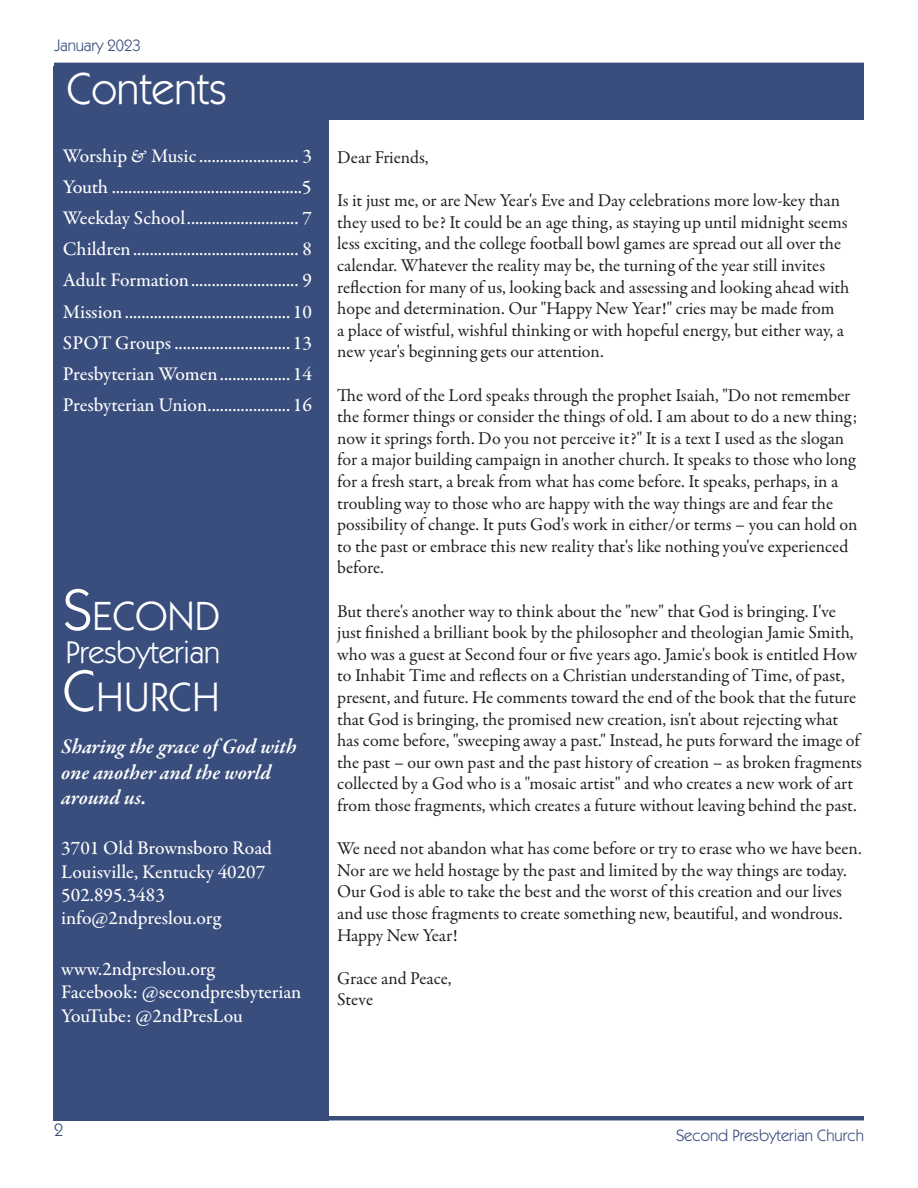
<style>
.page{position:relative;width:918px;height:1188px;background:#fff}
.page>*{position:absolute;margin:0;border:0;box-sizing:border-box;transform-origin:0 0}
.t1{font:45px "ITC Kabel Std";color:#fff}
.t2{font:40.95px "ITC Kabel Std";letter-spacing:.005em;color:#fff}
.t3{font:31.5px "ITC Kabel Std";letter-spacing:-.005em;color:#fff}
.t4{font:italic 600 21px/25.2px "Garamond Premr Pro";letter-spacing:-.005em;color:#fff}
.t5{font:500 19.5px/31.2px "Garamond Premr Pro";color:#fff}
.t6{font:18.15px/21.6px "Garamond Premr Pro";color:#241f1f}
.t7{font:18px "ITC Kabel Std";color:#3a4e7e}
.t8{font:16.5px "ITC Kabel Std";color:#3a4e7e}
.s1{font-size:58.5px}
.s2{font-size:22.5px;color:#fff}
</style>
<div class="page">
<hr style="left:54px;top:63px;width:810px;height:4px;background:#3a4e7e">
<div style="left:53px;top:117px;width:276px;height:1003px;background:#3a4e7e"></div>
<div style="left:53px;top:66px;width:811px;height:54px;background:#3a4e7e"></div>
<hr style="left:54px;top:1116px;width:810px;height:4px;background:#3a4e7e">
<p class="t8" style="left:54px;top:36px;width:88px">January 2023</p>
<h1 class="t1" style="left:67px;top:62px;width:162px">Contents</h1>
<p class="t5" style="left:63px;top:140px;width:251px;text-align:justify">Worship &amp; Music........................ 3<br>Youth ..............................................5<br>Weekday School........................... 7<br>Children........................................ 8<br>Adult Formation.......................... 9<br>Mission ........................................ 10<br>SPOT Groups ............................ 13<br>Presbyterian Women................. 14<br>Presbyterian Union.................... 16</p>
<h2 class="t2" style="left:63px;top:592px;width:159px"><span class="s1">S</span>ECOND</h2>
<h3 class="t3" style="left:66px;top:634px;width:156px">Presbyterian</h3>
<h2 class="t2" style="left:63px;top:673px;width:159px"><span class="s1">C</span>HURCH</h2>
<p class="t4" style="left:61px;top:735px;width:237px">Sharing the grace of God with one another and the world around us.</p>
<p class="t5" style="left:61px;top:837px;width:212px;line-height:23.4px">3701 Old Brownsboro Road<br>Louisville, Kentucky 40207<br>502.895.3483 info@2ndpreslou.org</p>
<p class="t5" style="left:61px;top:957px;width:242px;line-height:23.4px">www.2ndpreslou.org<br>Facebook: @secondpresbyterian<br>YouTube: @2ndPresLou</p>
<p class="t6" style="left:337px;top:147px;width:93px">Dear Friends,</p>
<p class="t6" style="left:337px;top:190px;width:514px">Is it just me, or are New Year's Eve and Day celebrations more low-key than they used to be? It could be an age thing, as staying up until midnight seems less exciting, and the college football bowl games are spread out all over the calendar. Whatever the reality may be, the turning of the year still invites reflection for many of us, looking back and assessing and looking ahead with hope and determination. Our "Happy New Year!" cries may be made from<br>a place of wistful, wishful thinking or with hopeful energy, but either way, a new year's beginning gets our attention.</p>
<p class="t6" style="left:337px;top:385px;width:522px">The word of the Lord speaks through the prophet Isaiah, "Do not remember the former things or consider the things of old. I am about to do a new thing; now it springs forth. Do you not perceive it?" It is a text I used as the slogan for a major building campaign in another church. It speaks to those who long for a fresh start, a break from what has come before. It speaks, perhaps, in a troubling way to those who are happy with the way things are and fear the possibility of change. It puts God's work in either/or terms – you can hold on to the past or embrace this new reality that's like nothing you've experienced before.</p>
<p class="t6" style="left:337px;top:601px;width:526px">But there's another way to think about the "new" that God is bringing. I've just finished a brilliant book by the philosopher and theologian Jamie Smith, who was a guest at Second four or five years ago. Jamie's book is entitled How to Inhabit Time and reflects on a Christian understanding of Time, of past, present, and future. He comments toward the end of the book that the future that God is bringing, the promised new creation, isn't about rejecting what has come before, "sweeping away a past." Instead, he puts forward the image of the past – our own past and the past history of creation – as broken fragments collected by a God who is a "mosaic artist" and who creates a new work of art from those fragments, which creates a future without leaving behind the past.</p>
<p class="t6" style="left:337px;top:838px;width:526px">We need not abandon what has come before or try to erase who we have been.<br>Nor are we held hostage by the past and limited by the way things are today.<br>Our God is able to take the best and the worst of this creation and our lives and use those fragments to create something new, beautiful, and wondrous.<br>Happy New Year!</p>
<p class="t6" style="left:337px;top:968px;width:116px">Grace and Peace,<br>Steve</p>
<p class="t7" style="left:54px;top:1119px;width:10px">2</p>
<p class="t8" style="left:665px;top:1125px;width:200px"><span class="s2">I</span> Second Presbyterian Church</p>
</div>
